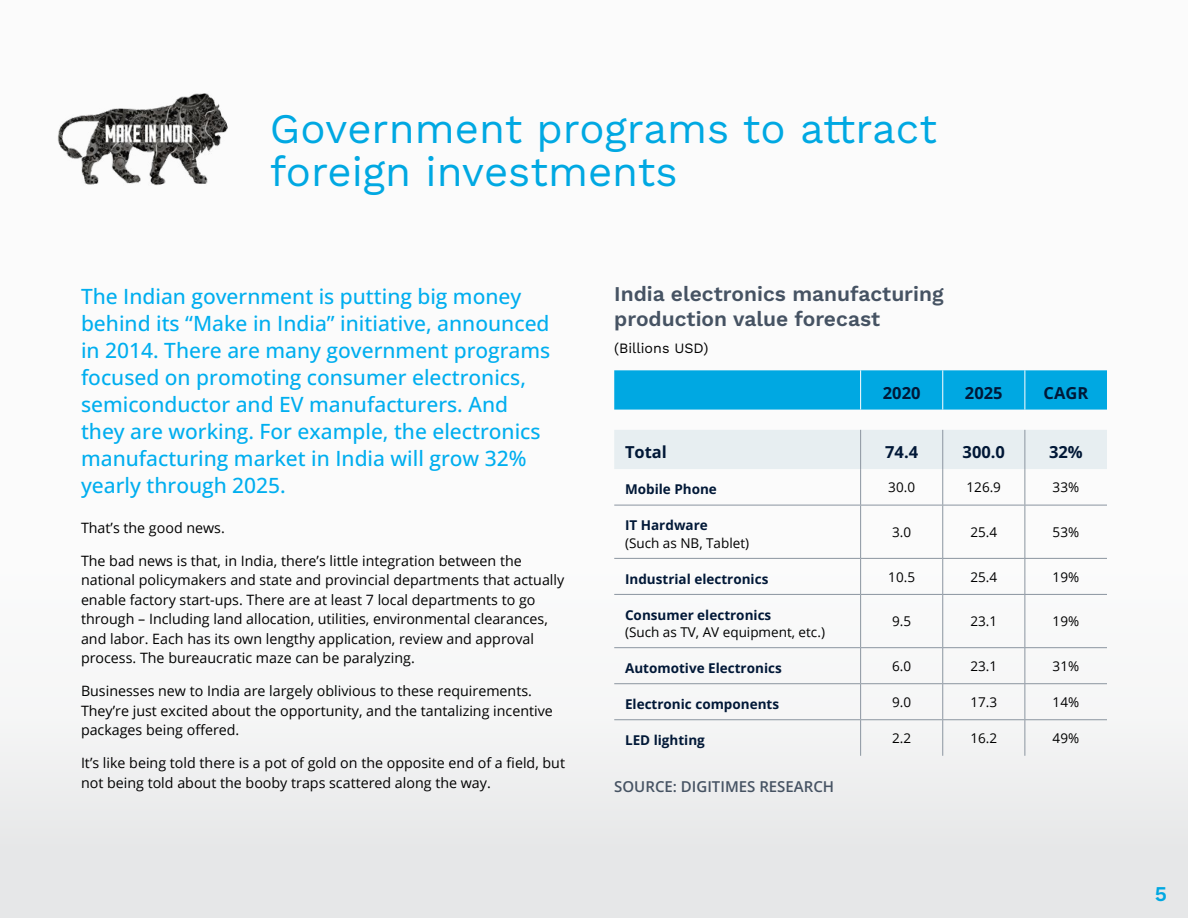
<style>
.page{position:relative;width:1188px;height:918px;background:#fff}
.page>*{position:absolute;margin:0;border:0;box-sizing:border-box;transform-origin:0 0}
.t1{font:42px/43.5px "Work Sans";color:#00a8e2}
.t2{font:500 21px/27px "Open Sans";color:#00aeef}
.t3{font:600 21px/25.2px "Work Sans";color:#465363}
.t4{font:600 21px "Work Sans";color:#00a8e2}
.t5{font:700 16.5px "Open Sans";color:#011837}
.t6{font:600 15px "Open Sans";color:#465363}
.t7{font:14.25px/19.5px "Open Sans";color:#000}
.t8{font:14.25px "Work Sans";color:#000}
.t9{font:13.5px "Open Sans";color:#000}
.t10{font:700 13.5px "Open Sans";color:#011837}
</style>
<div class="page">
<div style="left:0;top:0;width:1188px;height:918px;background:linear-gradient(to bottom,#fff,#eeeeef)"></div>
<div style="left:614px;top:370px;width:493px;height:40px;background:#00a8e2"></div>
<div style="left:614px;top:430px;width:493px;height:39px;background:#e7eef1"></div>
<hr style="left:860px;top:370px;width:1px;height:40px;background:#fff">
<hr style="left:942px;top:370px;width:1px;height:40px;background:#fff">
<hr style="left:1024px;top:370px;width:1px;height:40px;background:#fff">
<hr style="left:860px;top:430px;width:1px;height:39px;background:#8b95a0">
<hr style="left:942px;top:430px;width:1px;height:39px;background:#8b95a0">
<hr style="left:1024px;top:430px;width:1px;height:39px;background:#8b95a0">
<hr style="left:860px;top:469px;width:1px;height:36px;background:#8b95a0">
<hr style="left:942px;top:469px;width:1px;height:36px;background:#8b95a0">
<hr style="left:1024px;top:469px;width:1px;height:36px;background:#8b95a0">
<hr style="left:860px;top:505px;width:1px;height:53px;background:#8b95a0">
<hr style="left:942px;top:505px;width:1px;height:53px;background:#8b95a0">
<hr style="left:1024px;top:505px;width:1px;height:53px;background:#8b95a0">
<hr style="left:860px;top:559px;width:1px;height:35px;background:#8b95a0">
<hr style="left:942px;top:559px;width:1px;height:35px;background:#8b95a0">
<hr style="left:1024px;top:559px;width:1px;height:35px;background:#8b95a0">
<hr style="left:860px;top:595px;width:1px;height:52px;background:#8b95a0">
<hr style="left:942px;top:595px;width:1px;height:52px;background:#8b95a0">
<hr style="left:1024px;top:595px;width:1px;height:52px;background:#8b95a0">
<hr style="left:860px;top:648px;width:1px;height:35px;background:#8b95a0">
<hr style="left:942px;top:648px;width:1px;height:35px;background:#8b95a0">
<hr style="left:1024px;top:648px;width:1px;height:35px;background:#8b95a0">
<hr style="left:860px;top:684px;width:1px;height:35px;background:#8b95a0">
<hr style="left:942px;top:684px;width:1px;height:35px;background:#8b95a0">
<hr style="left:1024px;top:684px;width:1px;height:35px;background:#8b95a0">
<hr style="left:860px;top:720px;width:1px;height:36px;background:#8b95a0">
<hr style="left:942px;top:720px;width:1px;height:36px;background:#8b95a0">
<hr style="left:1024px;top:720px;width:1px;height:36px;background:#8b95a0">
<hr style="left:614px;top:505px;width:247px;height:1px;background:#8b95a0">
<hr style="left:861px;top:505px;width:82px;height:1px;background:#8b95a0">
<hr style="left:943px;top:505px;width:82px;height:1px;background:#8b95a0">
<hr style="left:1025px;top:505px;width:82px;height:1px;background:#8b95a0">
<hr style="left:614px;top:558px;width:247px;height:1px;background:#8b95a0">
<hr style="left:861px;top:558px;width:82px;height:1px;background:#8b95a0">
<hr style="left:943px;top:558px;width:82px;height:1px;background:#8b95a0">
<hr style="left:1025px;top:558px;width:82px;height:1px;background:#8b95a0">
<hr style="left:614px;top:594px;width:247px;height:1px;background:#8b95a0">
<hr style="left:861px;top:594px;width:82px;height:1px;background:#8b95a0">
<hr style="left:943px;top:594px;width:82px;height:1px;background:#8b95a0">
<hr style="left:1025px;top:594px;width:82px;height:1px;background:#8b95a0">
<hr style="left:614px;top:647px;width:247px;height:1px;background:#8b95a0">
<hr style="left:861px;top:647px;width:82px;height:1px;background:#8b95a0">
<hr style="left:943px;top:647px;width:82px;height:1px;background:#8b95a0">
<hr style="left:1025px;top:647px;width:82px;height:1px;background:#8b95a0">
<hr style="left:614px;top:683px;width:247px;height:1px;background:#8b95a0">
<hr style="left:861px;top:683px;width:82px;height:1px;background:#8b95a0">
<hr style="left:943px;top:683px;width:82px;height:1px;background:#8b95a0">
<hr style="left:1025px;top:683px;width:82px;height:1px;background:#8b95a0">
<hr style="left:614px;top:719px;width:247px;height:1px;background:#8b95a0">
<hr style="left:861px;top:719px;width:82px;height:1px;background:#8b95a0">
<hr style="left:943px;top:719px;width:82px;height:1px;background:#8b95a0">
<hr style="left:1025px;top:719px;width:82px;height:1px;background:#8b95a0">
<img style="left:57px;top:79px;width:172px;height:132px">
<h1 class="t1" style="left:270px;top:105px;width:669px">Government programs to attract foreign investments</h1>
<p class="t2" style="left:81px;top:283px;width:471px">The Indian government is putting big money behind its “Make in India” initiative, announced in 2014. There are many government programs focused on promoting consumer electronics, semiconductor and EV manufacturers. And they are working. For example, the electronics manufacturing market in India will grow 32% yearly through 2025.</p>
<p class="t7" style="left:81px;top:518px;width:145px">That’s the good news.</p>
<p class="t7" style="left:81px;top:551px;width:485px">The bad news is that, in India, there’s little integration between the national policymakers and state and provincial departments that actually enable factory start-ups. There are at least 7 local departments to go through – Including land allocation, utilities, environmental clearances, and labor. Each has its own lengthy application, review and approval process. The bureaucratic maze can be paralyzing.</p>
<p class="t7" style="left:81px;top:681px;width:473px">Businesses new to India are largely oblivious to these requirements.<br>They’re just excited about the opportunity, and the tantalizing incentive packages being offered.</p>
<p class="t7" style="left:81px;top:753px;width:486px">It’s like being told there is a pot of gold on the opposite end of a field, but not being told about the booby traps scattered along the way.</p>
<h2 class="t3" style="left:614px;top:281px;width:331px">India electronics manufacturing production value forecast</h2>
<p class="t8" style="left:614px;top:337px;width:96px">(Billions USD)</p>
<p class="t5" style="left:883px;top:381px;width:39px">2020</p>
<p class="t5" style="left:965px;top:381px;width:39px">2025</p>
<p class="t5" style="left:1044px;top:381px;width:46px">CAGR</p>
<p class="t5" style="left:625px;top:441px;width:43px">Total</p>
<p class="t5" style="left:885px;top:441px;width:35px">74.4</p>
<p class="t5" style="left:963px;top:441px;width:44px">300.0</p>
<p class="t5" style="left:1049px;top:441px;width:35px">32%</p>
<p class="t10" style="left:625px;top:480px;width:93px">Mobile Phone</p>
<p class="t9" style="left:888px;top:478px;width:28px">30.0</p>
<p class="t9" style="left:967px;top:478px;width:36px">126.9</p>
<p class="t9" style="left:1053px;top:478px;width:28px">33%</p>
<p class="t10" style="left:625px;top:516px;width:84px">IT Hardware</p>
<p class="t9" style="left:625px;top:533px;width:126px">(Such as NB, Tablet)</p>
<p class="t9" style="left:892px;top:523px;width:21px">3.0</p>
<p class="t9" style="left:970px;top:523px;width:28px">25.4</p>
<p class="t9" style="left:1053px;top:523px;width:28px">53%</p>
<p class="t10" style="left:625px;top:569px;width:145px">Industrial electronics</p>
<p class="t9" style="left:888px;top:567px;width:28px">10.5</p>
<p class="t9" style="left:970px;top:567px;width:28px">25.4</p>
<p class="t9" style="left:1053px;top:567px;width:28px">19%</p>
<p class="t10" style="left:625px;top:606px;width:148px">Consumer electronics</p>
<p class="t9" style="left:625px;top:623px;width:201px">(Such as TV, AV equipment, etc.)</p>
<p class="t9" style="left:892px;top:612px;width:21px">9.5</p>
<p class="t9" style="left:970px;top:612px;width:28px">23.1</p>
<p class="t9" style="left:1053px;top:612px;width:28px">19%</p>
<p class="t10" style="left:625px;top:659px;width:158px">Automotive Electronics</p>
<p class="t9" style="left:892px;top:657px;width:21px">6.0</p>
<p class="t9" style="left:970px;top:657px;width:28px">23.1</p>
<p class="t9" style="left:1053px;top:657px;width:28px">31%</p>
<p class="t10" style="left:625px;top:695px;width:156px">Electronic components</p>
<p class="t9" style="left:892px;top:693px;width:21px">9.0</p>
<p class="t9" style="left:970px;top:693px;width:28px">17.3</p>
<p class="t9" style="left:1053px;top:693px;width:28px">14%</p>
<p class="t10" style="left:625px;top:731px;width:81px">LED lighting</p>
<p class="t9" style="left:892px;top:729px;width:21px">2.2</p>
<p class="t9" style="left:970px;top:729px;width:28px">16.2</p>
<p class="t9" style="left:1053px;top:729px;width:28px">49%</p>
<p class="t6" style="left:614px;top:776px;width:221px">SOURCE: DIGITIMES RESEARCH</p>
<h2 class="t4" style="left:1155px;top:878px;width:14px">5</h2>
</div>
